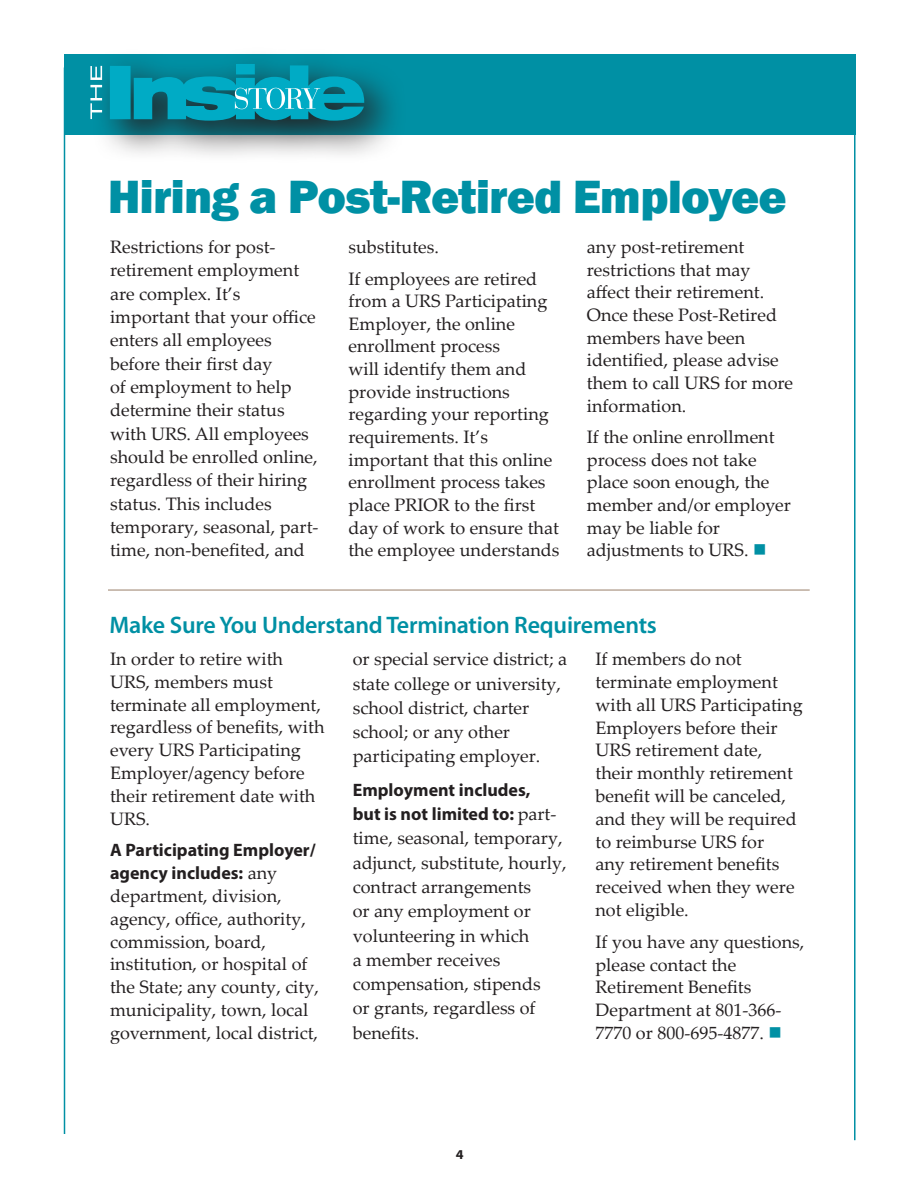
<style>
.page{position:relative;width:918px;height:1188px;background:#fff}
.page>*{position:absolute;margin:0;border:0;box-sizing:border-box;transform-origin:0 0}
.t1{font:800 48px "Franklin Gothic";letter-spacing:-.025em;color:#0090a4}
.t2{font:600 24px "Myriad Pro";letter-spacing:-.01em;color:#0090a4}
.t3{font:18px/22.8px "Palatino Linotype";color:#231f20}
.t4{font:700 18px/22.8px "Myriad Pro";color:#231f20}
.t5{font:700 semi-expanded 13.5px "Myriad Pro";color:#231f20}
.s1{color:#0090a4}
.s2{font-family:"Palatino Linotype";font-weight:400}
</style>
<div class="page">
<hr style="left:64px;top:68px;width:1px;height:1066px;background:#0090a4">
<div style="left:64px;top:54px;width:792px;height:81px;background:#0090a4"></div>
<svg style="left:100px;top:63px;width:293px;height:92px"></svg>
<svg style="left:110px;top:64px;width:254px;height:57px;background:#0b99ae"></svg>
<svg style="left:90px;top:66px;width:12px;height:53px"></svg>
<hr style="left:854px;top:74px;width:2px;height:1066px;background:#0090a4">
<hr style="left:108px;top:590px;width:702px;height:1px;background:#998069">
<h1 class="t1" style="left:108px;top:166px;width:681px">Hiring a Post-Retired Employee</h1>
<p class="t3" style="left:110px;top:234px;width:210px;line-height:23.4px">Restrictions for post&shy;retirement employment are complex. It’s important that your office enters all employees before their first day<br>of employment to help determine their status with URS. All employees should be enrolled online, regardless of their hiring status. This includes temporary, seasonal, part&shy;time, non-benefited, and</p>
<p class="t3" style="left:348px;top:230px;width:190px;line-height:31.7px">substitutes.<br>If employees are retired</p>
<p class="t3" style="left:348px;top:289px;width:212px">from a URS Participating<br>Employer, the online enrollment process<br>will identify them and provide instructions regarding your reporting requirements. It’s important that this online enrollment process takes place PRIOR to the first day of work to ensure that the employee understands</p>
<p class="t3" style="left:587px;top:235px;width:208px">any post-retirement restrictions that may affect their retirement.<br>Once these Post-Retired members have been identified, please advise them to call URS for more information.</p>
<p class="t3" style="left:587px;top:425px;width:206px">If the online enrollment process does not take place soon enough, the member and/or employer may be liable for adjustments to URS. <span class="s1">■</span></p>
<h2 class="t2" style="left:109px;top:609px;width:549px">Make Sure You Understand Termination Requirements</h2>
<p class="t3" style="left:110px;top:647px;width:216px">In order to retire with<br>URS, members must terminate all employment, regardless of benefits, with every URS Participating<br>Employer/agency before their retirement date with<br>URS.</p>
<p class="t4" style="left:110px;top:838px;width:207px">A Participating Employer/ agency includes: <span class="s2">any</span></p>
<p class="t3" style="left:110px;top:884px;width:210px">department, division, agency, office, authority, commission, board, institution, or hospital of the State; any county, city, municipality, town, local government, local district,</p>
<p class="t3" style="left:353px;top:646px;width:216px;line-height:24.3px">or special service district; a state college or university, school district, charter school; or any other participating employer.</p>
<p class="t4" style="left:353px;top:777px;width:205px;line-height:24.3px">Employment includes, but is not limited to: <span class="s2">part-</span></p>
<p class="t3" style="left:353px;top:825px;width:215px;line-height:24.3px">time, seasonal, temporary, adjunct, substitute, hourly, contract arrangements<br>or any employment or volunteering in which<br>a member receives compensation, stipends<br>or grants, regardless of benefits.</p>
<p class="t3" style="left:595px;top:647px;width:209px">If members do not terminate employment with all URS Participating<br>Employers before their<br>URS retirement date, their monthly retirement benefit will be canceled, and they will be required to reimburse URS for<br>any retirement benefits received when they were not eligible.</p>
<p class="t3" style="left:595px;top:930px;width:210px">If you have any questions, please contact the<br>Retirement Benefits<br>Department at 801-366-<br>7770 or 800-695-4877. <span class="s1">■</span></p>
<p class="t5" style="left:456px;top:1147px;width:9px">4</p>
</div>
